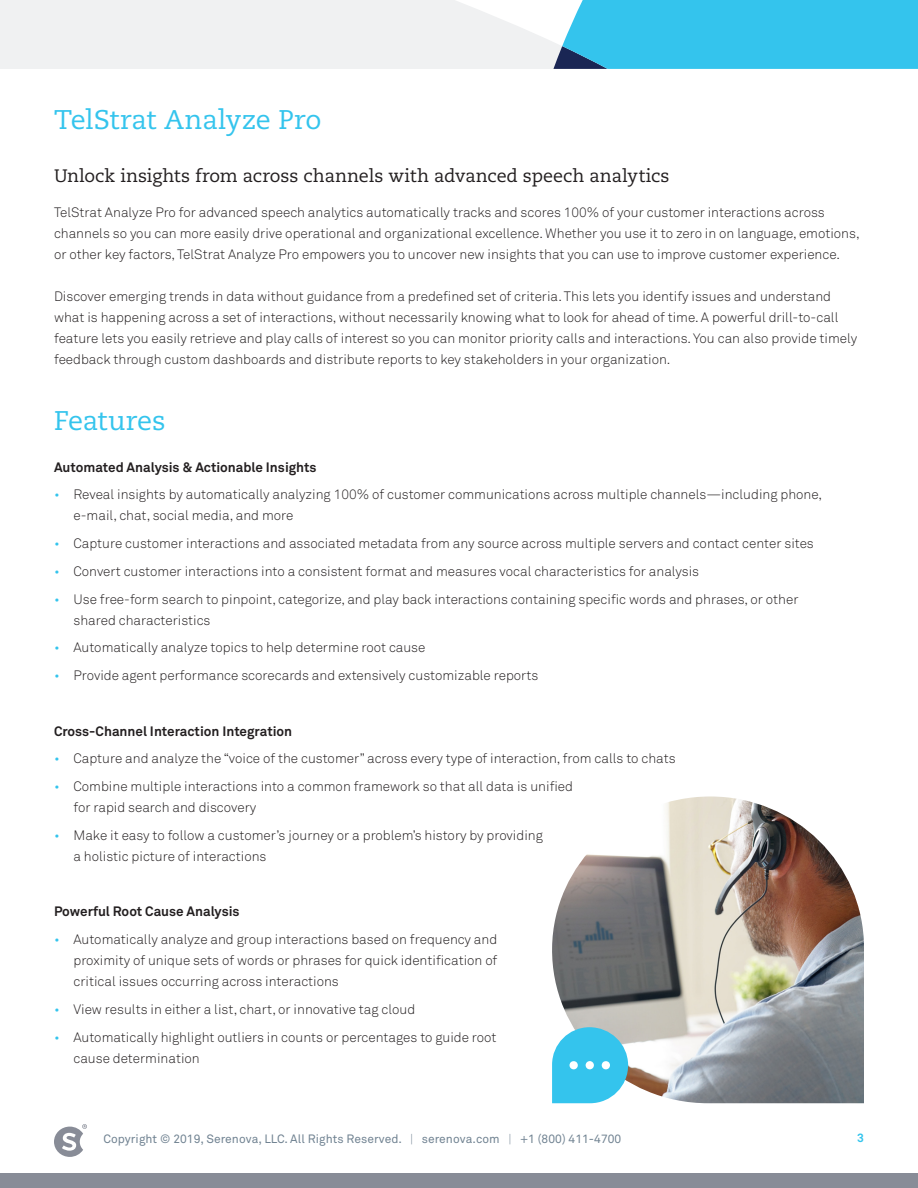
<style>
.page{position:relative;width:918px;height:1188px;background:#fff}
.page>*{position:absolute;margin:0;border:0;box-sizing:border-box;transform-origin:0 0}
.t1{font:27px "Caecilia LT Pro 55 Roman";letter-spacing:-.005em;color:#34c4ed}
.t2{font:18px "Caecilia LT Pro 55 Roman";color:#231f20}
.t3{font:300 13.5px/21px "Akkurat";color:#231f20}
.t4{font:700 13.5px "Akkurat";color:#231f20}
.t5{font:12px "Akkurat";letter-spacing:.005em;color:#718392}
.t6{font:700 12px "Akkurat";color:#34c4ed}
.s1{color:#34c4ed}
.s2{font-weight:300}
</style>
<div class="page">
<div style="left:0;top:1174px;width:918px;height:14px;background:#888c97"></div>
<svg style="left:54px;top:1124px;width:33px;height:33px"></svg>
<div style="left:0;top:0;width:566px;height:69px;background:#f0f1f2"></div>
<svg style="left:456px;top:0;width:462px;height:69px"></svg>
<img style="left:552px;top:796px;width:312px;height:307px">
<svg style="left:552px;top:1027px;width:76px;height:76px"></svg>
<p class="t1" style="left:54px;top:102px;width:269px">TelStrat Analyze Pro</p>
<p class="t2" style="left:54px;top:164px;width:617px">Unlock insights from across channels with advanced speech analytics</p>
<p class="t3" style="left:54px;top:202px;width:807px">TelStrat Analyze Pro for advanced speech analytics automatically tracks and scores 100% of your customer interactions across channels so you can more easily drive operational and organizational excellence. Whether you use it to zero in on language, emotions, or other key factors, TelStrat Analyze Pro empowers you to uncover new insights that you can use to improve customer experience.</p>
<p class="t3" style="left:54px;top:286px;width:805px">Discover emerging trends in data without guidance from a predefined set of criteria. This lets you identify issues and understand what is happening across a set of interactions, without necessarily knowing what to look for ahead of time. A powerful drill-to-call feature lets you easily retrieve and play calls of interest so you can monitor priority calls and interactions. You can also provide timely feedback through custom dashboards and distribute reports to key stakeholders in your organization.</p>
<p class="t1" style="left:54px;top:403px;width:113px">Features</p>
<p class="t4" style="left:54px;top:458px;width:264px">Automated Analysis &amp; Actionable Insights</p>
<p class="t3" style="left:73px;top:484px;width:750px;text-indent:-19px"><span class="s1">¥</span> Reveal insights by automatically analyzing 100% of customer communications across multiple channelsÑincluding phone, e-mail, chat, social media, and more</p>
<p class="t3" style="left:54px;top:533px;width:761px"><span class="s1">¥</span> Capture customer interactions and associated metadata from any source across multiple servers and contact center sites</p>
<p class="t3" style="left:54px;top:561px;width:647px"><span class="s1">¥</span> Convert customer interactions into a consistent format and measures vocal characteristics for analysis</p>
<p class="t3" style="left:73px;top:589px;width:727px;text-indent:-19px"><span class="s1">¥</span> Use free-form search to pinpoint, categorize, and play back interactions containing specific words and phrases, or other shared characteristics</p>
<p class="t3" style="left:54px;top:637px;width:373px"><span class="s1">¥</span> Automatically analyze topics to help determine root cause</p>
<p class="t3" style="left:54px;top:665px;width:486px"><span class="s1">¥</span> Provide agent performance scorecards and extensively customizable reports</p>
<p class="t4" style="left:54px;top:722px;width:240px">Cross-Channel Interaction Integration</p>
<p class="t3" style="left:54px;top:748px;width:623px"><span class="s1">¥</span> Capture and analyze the Òvoice of the customerÓ across every type of interaction, from calls to chats</p>
<p class="t3" style="left:73px;top:776px;width:501px;text-indent:-19px"><span class="s1">¥</span> Combine multiple interactions into a common framework so that all data is unified for rapid search and discovery</p>
<p class="t3" style="left:73px;top:825px;width:471px;text-indent:-19px"><span class="s1">¥</span> Make it easy to follow a customerÕs journey or a problemÕs history by providing a holistic picture of interactions</p>
<p class="t4" style="left:54px;top:903px;width:187px">Powerful Root Cause Analysis</p>
<p class="t3" style="left:73px;top:929px;width:425px;text-align:justify;text-indent:-19px"><span class="s1">¥</span> Automatically analyze and group interactions based on frequency and proximity of unique sets of words or phrases for quick identification of critical issues occurring across interactions</p>
<p class="t3" style="left:54px;top:999px;width:363px"><span class="s1">¥</span> View results in either a list, chart, or innovative tag cloud</p>
<p class="t3" style="left:73px;top:1027px;width:425px;text-indent:-19px"><span class="s1">¥</span> Automatically highlight outliers in counts or percentages to guide root cause determination</p>
<p class="t5" style="left:103px;top:1131px;width:519px">Copyright © 2019, Serenova, LLC. All Rights Reserved. <span class="s2">|</span> serenova.com <span class="s2">|</span> +1 (800) 411-4700</p>
<p class="t6" style="left:857px;top:1130px;width:8px">3</p>
</div>
